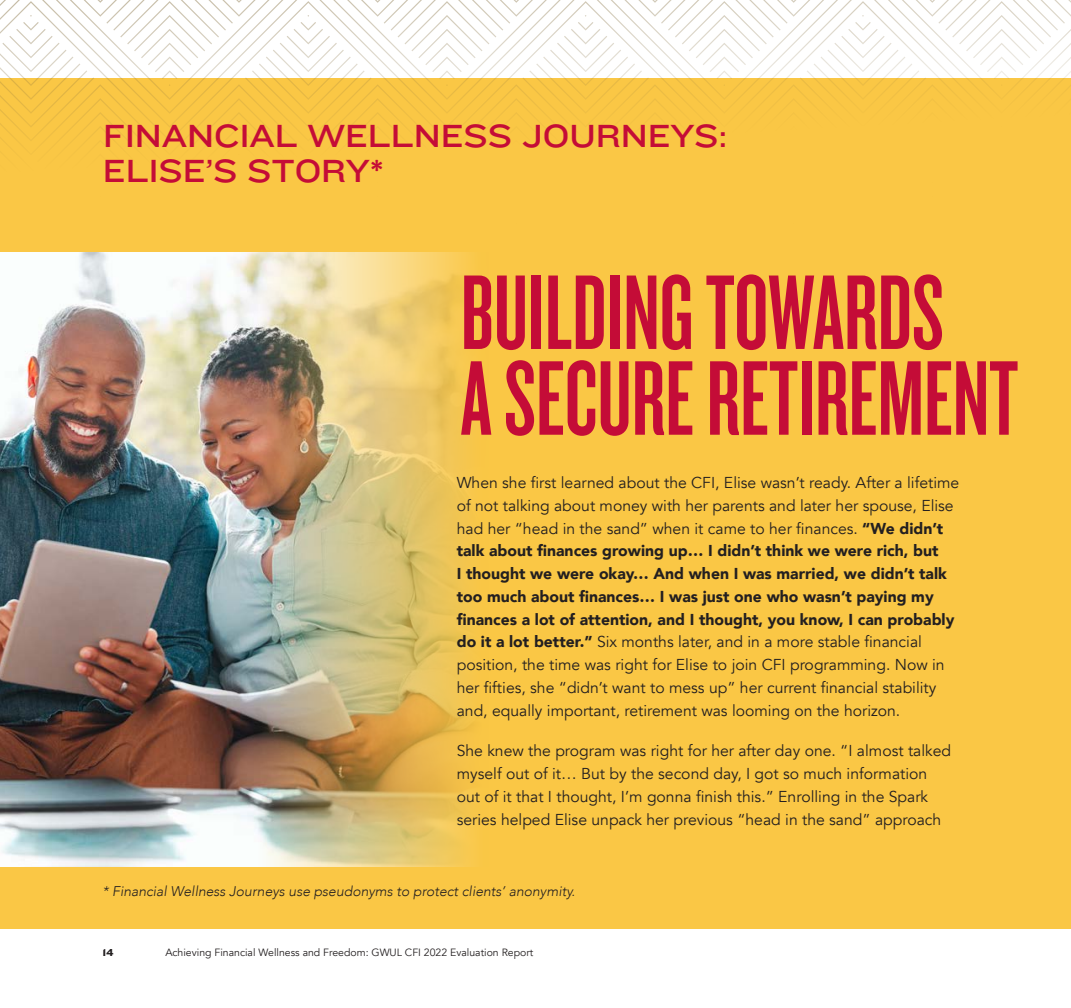
<style>
.page{position:relative;width:1071px;height:1008px;background:#fff}
.page>*{position:absolute;margin:0;border:0;box-sizing:border-box;transform-origin:0 0}
.t1{font:110.25px/85.8px "Knockout HTF47 Bantamweight";color:#c40c37}
.t2{font:33.25px/35px "Knockout HTF33 Junior Heviwt";color:#c40c37}
.Body{font:15.75px/22.8px "Avenir";color:#231f20}
.t3{font:italic 300 14px "Avenir";color:#231f20}
.Body-2{font:10.5px "Avenir";color:#231f20}
.Body-3{font:10.5px "Knockout HTF53 Heviweight";color:#231f20}
.s1{font-weight:900}
</style>
<div class="page">
<div style="left:0;top:79px;width:1071px;height:850px;background:#fac745"></div>
<svg style="left:0;top:0;width:1071px;height:138px"></svg>
<img style="left:0;top:252px;width:473px;height:614px">
<h2 class="t2" style="left:103px;top:119px;width:626px">FINANCIAL WELLNESS JOURNEYS:<br>ELISE’S STORY*</h2>
<h2 class="t1" style="left:461px;top:271px;width:559px">BUILDING TOWARDS<br>A SECURE RETIREMENT</h2>
<p class="Body" style="left:457px;top:472px;width:504px">When she first learned about the CFI, Elise wasn’t ready. After a lifetime of not talking about money with her parents and later her spouse, Elise had her “head in the sand” when it came to her finances. <span class="s1">“We didn’t talk about finances growing up… I didn’t think we were rich, but<br>I thought we were okay… And when I was married, we didn’t talk too much about finances… I was just one who wasn’t paying my finances a lot of attention, and I thought, you know, I can probably do it a lot better.”</span> Six months later, and in a more stable financial position, the time was right for Elise to join CFI programming. Now in her fifties, she “didn’t want to mess up” her current financial stability and, equally important, retirement was looming on the horizon.</p>
<p class="Body" style="left:457px;top:740px;width:496px">She knew the program was right for her after day one. “I almost talked myself out of it… But by the second day, I got so much information out of it that I thought, I’m gonna finish this.” Enrolling in the Spark series helped Elise unpack her previous “head in the sand” approach</p>
<h2 class="t3" style="left:102px;top:883px;width:474px">* Financial Wellness Journeys use pseudonyms to protect clients’ anonymity.</h2>
<p class="Body-3" style="left:102px;top:946px;width:13px">14</p>
<p class="Body-2" style="left:165px;top:946px;width:370px">Achieving Financial Wellness and Freedom: GWUL CFI 2022 Evaluation Report</p>
</div>
